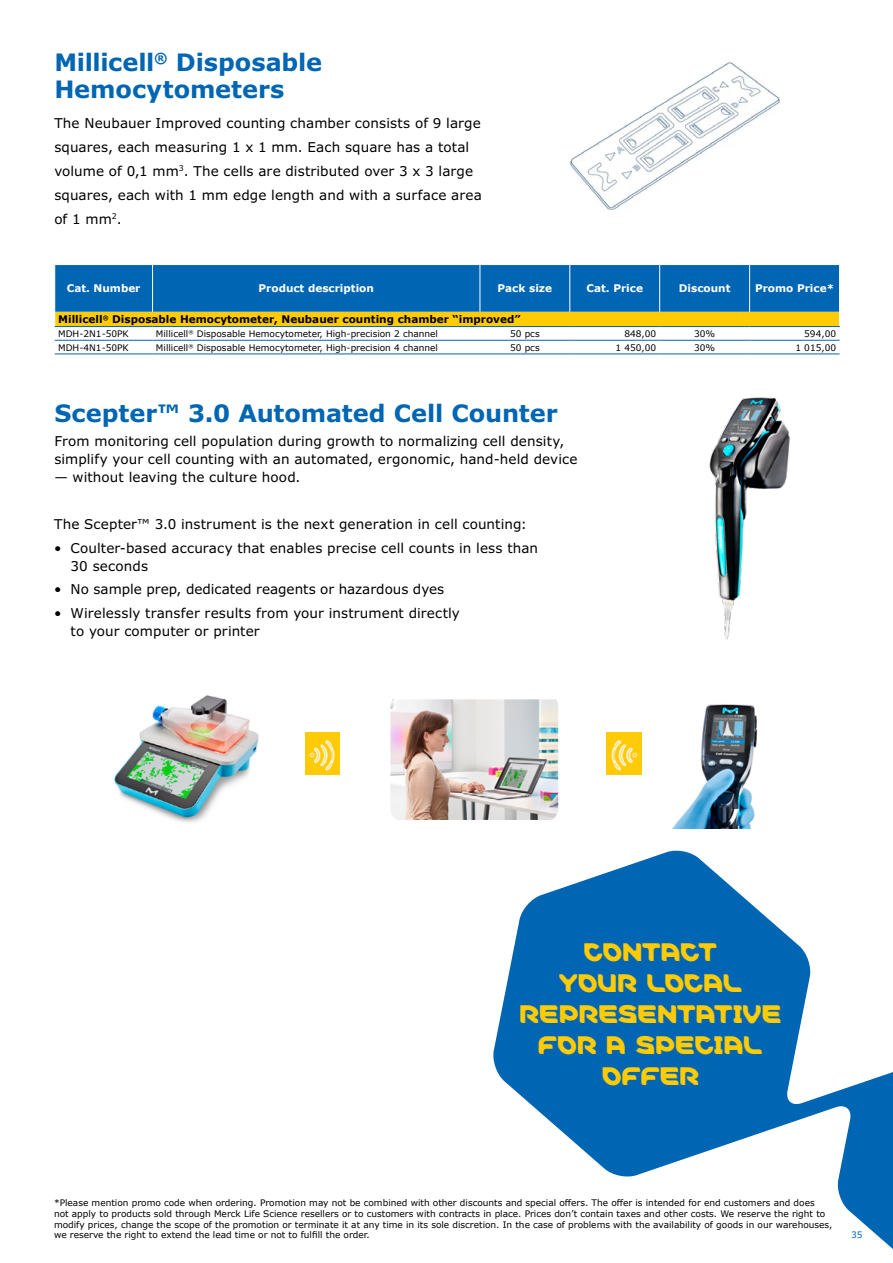
<style>
.page{position:relative;width:893px;height:1263px;background:#fff}
.page>*{position:absolute;margin:0;border:0;box-sizing:border-box;transform-origin:0 0}
.t1{font:25.8px/30.9px "Merck";color:#ffcb05;text-align:center}
.t2{font:700 24px/27px "Verdana Pro";letter-spacing:-.005em;color:#0066b3}
.t3{font:13.5px/24px "Verdana Pro";letter-spacing:.005em;color:#000}
.t4{font:700 10.5px "Verdana";color:#000}
.t5{font:700 10.5px "Verdana";color:#fff}
.t6{font:9px/10.8px "Verdana";color:#000}
.t7{font:9px "Verdana Pro";color:#0066b3}
</style>
<div class="page">
<img style="left:114px;top:695px;width:145px;height:127px">
<img style="left:390px;top:699px;width:168px;height:121px">
<img style="left:630px;top:704px;width:128px;height:125px">
<img style="left:306px;top:732px;width:34px;height:42px">
<img style="left:607px;top:732px;width:34px;height:42px">
<img style="left:709px;top:397px;width:81px;height:243px">
<svg style="left:493px;top:850px;width:400px;height:399px;fill:#0066b3"></svg>
<img style="left:570px;top:62px;width:210px;height:148px">
<hr style="left:54px;top:326px;width:99px;height:1px;background:#0066b3">
<hr style="left:55px;top:340px;width:98px;height:1px;background:#0066b3">
<hr style="left:55px;top:354px;width:98px;height:1px;background:#0066b3">
<hr style="left:153px;top:340px;width:327px;height:1px;background:#0066b3">
<hr style="left:480px;top:340px;width:90px;height:1px;background:#0066b3">
<hr style="left:570px;top:340px;width:90px;height:1px;background:#0066b3">
<hr style="left:660px;top:340px;width:90px;height:1px;background:#0066b3">
<hr style="left:750px;top:340px;width:89px;height:1px;background:#0066b3">
<hr style="left:153px;top:354px;width:327px;height:1px;background:#0066b3">
<hr style="left:480px;top:354px;width:90px;height:1px;background:#0066b3">
<hr style="left:570px;top:354px;width:90px;height:1px;background:#0066b3">
<hr style="left:660px;top:354px;width:90px;height:1px;background:#0066b3">
<hr style="left:750px;top:354px;width:89px;height:1px;background:#0066b3">
<svg style="left:54px;top:265px;width:786px;height:61px;background:#3d7f8c"></svg>
<hr style="left:153px;top:326px;width:327px;height:1px;background:#0066b3">
<hr style="left:480px;top:326px;width:90px;height:1px;background:#0066b3">
<hr style="left:570px;top:326px;width:90px;height:1px;background:#0066b3">
<hr style="left:660px;top:326px;width:90px;height:1px;background:#0066b3">
<hr style="left:750px;top:326px;width:90px;height:1px;background:#0066b3">
<h2 class="t2" style="left:54px;top:49px;width:269px">Millicell<sup>®</sup> Disposable<br>Hemocytometers</h2>
<p class="t3" style="left:54px;top:111px;width:429px">The Neubauer Improved counting chamber consists of 9 large squares, each measuring 1 x 1 mm. Each square has a total volume of 0,1 mm<sup>3</sup>. The cells are distributed over 3 x 3 large squares, each with 1 mm edge length and with a surface area of 1 mm<sup>2</sup>.</p>
<p class="t5" style="left:67px;top:281px;width:75px">Cat. Number</p>
<p class="t5" style="left:259px;top:281px;width:117px">Product description</p>
<p class="t5" style="left:498px;top:281px;width:56px">Pack size</p>
<p class="t5" style="left:586px;top:281px;width:58px">Cat. Price</p>
<p class="t5" style="left:679px;top:281px;width:53px">Discount</p>
<p class="t5" style="left:755px;top:281px;width:81px">Promo Price*</p>
<p class="t4" style="left:58px;top:312px;width:464px">Millicell<sup>®</sup> Disposable Hemocytometer, Neubauer counting chamber “improved”</p>
<p class="t6" style="left:58px;top:328px;width:72px">MDH-2N1-50PK</p>
<p class="t6" style="left:156px;top:328px;width:284px">Millicell<sup>®</sup> Disposable Hemocytometer, High-precision 2 channel</p>
<p class="t6" style="left:510px;top:328px;width:31px">50 pcs</p>
<p class="t6" style="left:624px;top:328px;width:33px">848,00</p>
<p class="t6" style="left:694px;top:328px;width:23px">30%</p>
<p class="t6" style="left:804px;top:328px;width:33px">594,00</p>
<p class="t6" style="left:58px;top:342px;width:72px">MDH-4N1-50PK</p>
<p class="t6" style="left:156px;top:342px;width:284px">Millicell<sup>®</sup> Disposable Hemocytometer, High-precision 4 channel</p>
<p class="t6" style="left:510px;top:342px;width:31px">50 pcs</p>
<p class="t6" style="left:615px;top:342px;width:42px">1 450,00</p>
<p class="t6" style="left:694px;top:342px;width:23px">30%</p>
<p class="t6" style="left:795px;top:342px;width:42px">1 015,00</p>
<h2 class="t2" style="left:54px;top:400px;width:505px">Scepter™ 3.0 Automated Cell Counter</h2>
<h3 class="t3" style="left:54px;top:432px;width:525px;line-height:18px">From monitoring cell population during growth to normalizing cell density, simplify your cell counting with an automated, ergonomic, hand-held device</h3>
<h3 class="t3" style="left:54px;top:465px;width:248px">— without leaving the culture hood.</h3>
<h3 class="t3" style="left:54px;top:512px;width:474px">The Scepter™ 3.0 instrument is the next generation in cell counting:</h3>
<h3 class="t3" style="left:71px;top:539px;width:469px;line-height:18px;text-indent:-17px">• Coulter-based accuracy that enables precise cell counts in less than<br>30 seconds</h3>
<h3 class="t3" style="left:54px;top:577px;width:392px">• No sample prep, dedicated reagents or hazardous dyes</h3>
<h3 class="t3" style="left:71px;top:604px;width:391px;line-height:18px;text-indent:-17px">• Wirelessly transfer results from your instrument directly to your computer or printer</h3>
<h1 class="t1" style="left:520px;top:937px;width:263px">CONTACT<br>YOUR LOCAL<br>REPRESENTATIVE<br>FOR A SPECIAL<br>OFFER</h1>
<p class="t6" style="left:54px;top:1197px;width:780px">*Please mention promo code when ordering. Promotion may not be combined with other discounts and special offers. The offer is intended for end customers and does<br>not apply to products sold through Merck Life Science resellers or to customers with contracts in place. Prices don’t contain taxes and other costs. We reserve the right to modify prices, change the scope of the promotion or terminate it at any time in its sole discretion. In the case of problems with the availability of goods in our warehouses, we reserve the right to extend the lead time or not to fulfill the order.</p>
<p class="t7" style="left:851px;top:1229px;width:13px">35</p>
</div>
